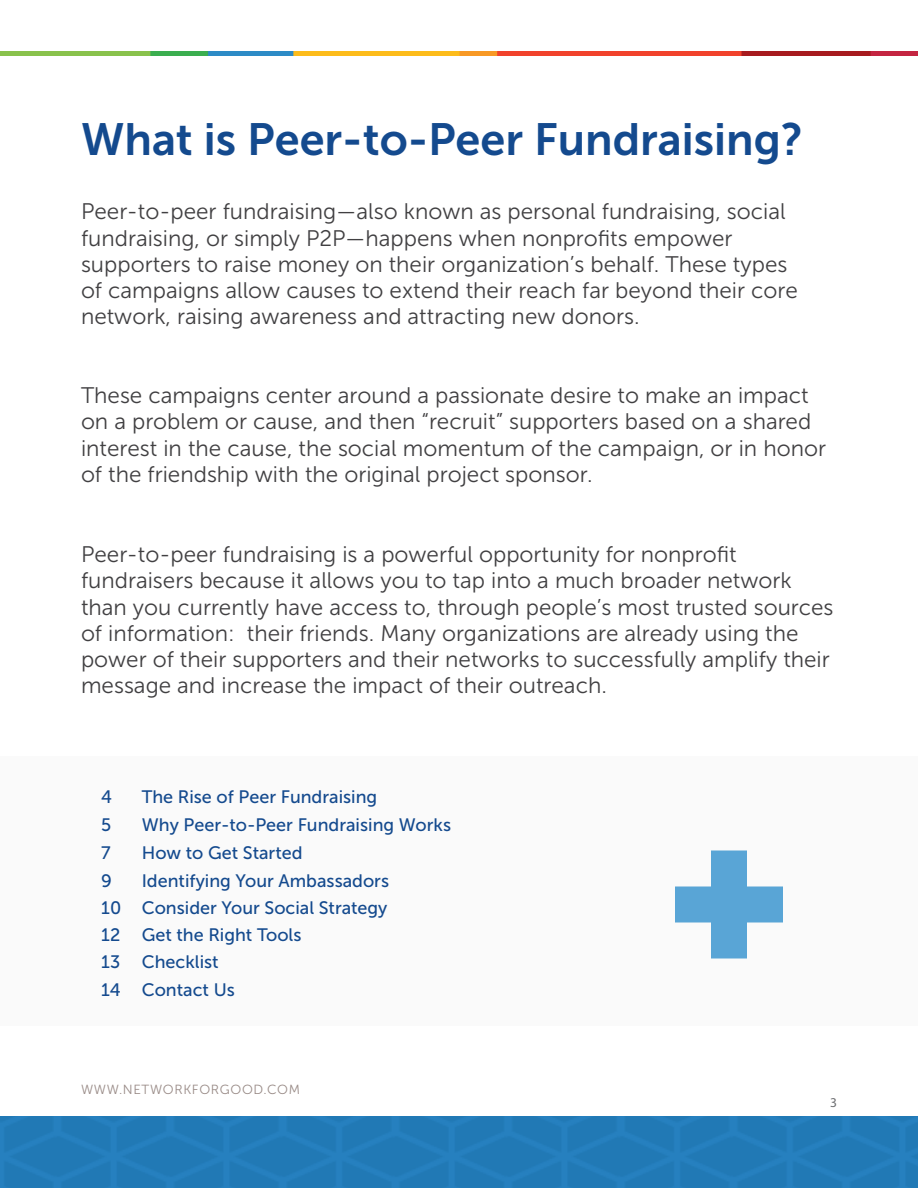
<style>
.page{position:relative;width:918px;height:1188px;background:#fff}
.page>*{position:absolute;margin:0;border:0;box-sizing:border-box;transform-origin:0 0}
.t1{font:45px "Museo Sans 700";color:#144a8e}
.t2{font:22.5px/26.2px "Museo Sans 300";color:#414042}
.t3{font:18px/27.5px "Museo Sans 500";color:#144a8e}
.t4{font:13.5px "Myriad Pro";color:#6d6e71}
.t5{font:13.2px "Museo Sans 300";letter-spacing:.05em;color:#988a86}
</style>
<div class="page">
<img style="left:0;top:51px;width:918px;height:4px">
<img style="left:0;top:1117px;width:918px;height:71px">
<div style="left:0;top:756px;width:918px;height:270px;background:#fafafa"></div>
<svg style="left:675px;top:850px;width:108px;height:108px"></svg>
<h1 class="t1" style="left:81px;top:115px;width:723px">What is Peer-to-Peer Fundraising?</h1>
<p class="t2" style="left:81px;top:199px;width:718px">Peer-to-peer fundraising—also known as personal fundraising, social fundraising, or simply P2P—happens when nonprofits empower supporters to raise money on their organization’s behalf. These types of campaigns allow causes to extend their reach far beyond their core network, raising awareness and attracting new donors.</p>
<p class="t2" style="left:81px;top:382px;width:747px">These campaigns center around a passionate desire to make an impact on a problem or cause, and then “recruit” supporters based on a shared interest in the cause, the social momentum of the campaign, or in honor of the friendship with the original project sponsor.</p>
<p class="t2" style="left:81px;top:542px;width:754px">Peer-to-peer fundraising is a powerful opportunity for nonprofit fundraisers because it allows you to tap into a much broader network than you currently have access to, through people’s most trusted sources of information: their friends. Many organizations are already using the power of their supporters and their networks to successfully amplify their message and increase the impact of their outreach.</p>
<p class="t3" style="left:101px;top:783px;width:12px">4</p>
<p class="t3" style="left:142px;top:783px;width:237px">The Rise of Peer Fundraising</p>
<p class="t3" style="left:101px;top:811px;width:12px">5</p>
<p class="t3" style="left:142px;top:811px;width:311px">Why Peer-to-Peer Fundraising Works</p>
<p class="t3" style="left:101px;top:839px;width:11px">7</p>
<p class="t3" style="left:142px;top:839px;width:162px">How to Get Started</p>
<p class="t3" style="left:101px;top:867px;width:12px">9</p>
<p class="t3" style="left:101px;top:867px;width:289px;text-indent:40px">Identifying Your Ambassadors<br>10 Consider Your Social Strategy<br>12 Get the Right Tools<br>13 Checklist<br>14 Contact Us</p>
<p class="t5" style="left:81px;top:1082px;width:221px">WWW.NETWORKFORGOOD.COM</p>
<p class="t4" style="left:830px;top:1094px;width:8px">3</p>
</div>
